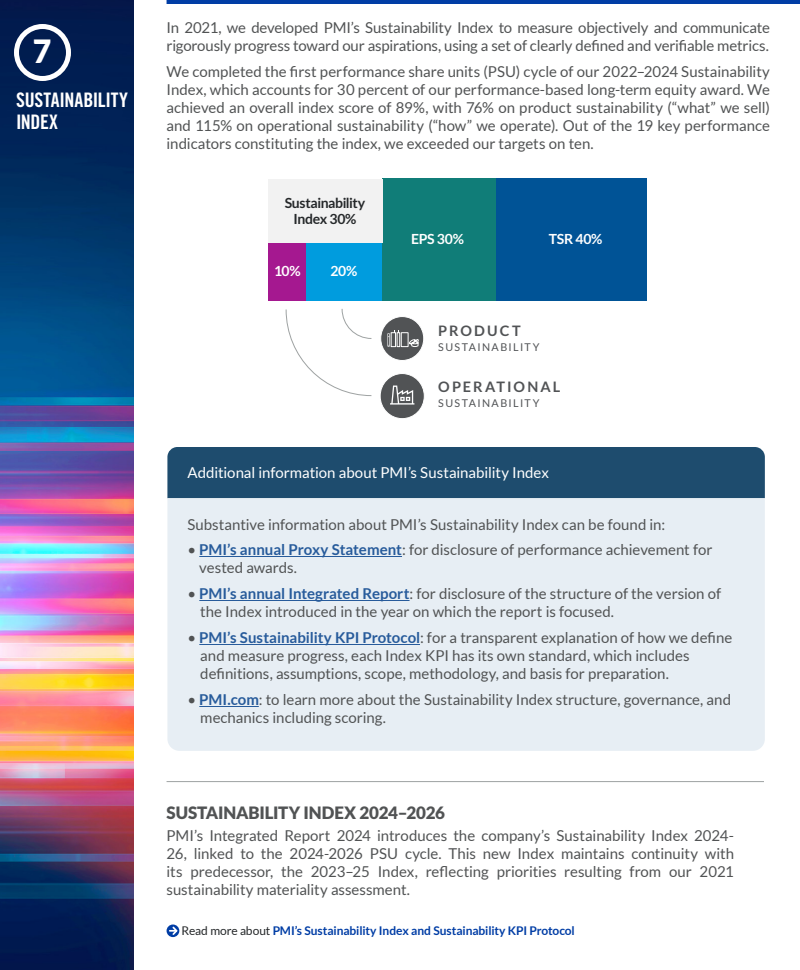
<style>
.page{position:relative;width:800px;height:970px;background:#fff}
.page>*{position:absolute;margin:0;border:0;box-sizing:border-box;transform-origin:0 0}
.t1{font:900 32px "Lato";color:#fff}
.t2{font:20px/22px "Trade Gothic LT Std Bd Cn 20";letter-spacing:-.01em;color:#fff}
.t3{font:900 17px "Lato";letter-spacing:-.005em;color:#515354}
.t4{font:15px/18px "Lato";letter-spacing:-.005em;color:#515354}
.t5{font:15px "Lato";letter-spacing:-.005em;color:#fff}
.t6{font:700 14.5px "Lato";letter-spacing:.145em;color:#515355}
.t7{font:700 14px/16px "Lato";letter-spacing:-.03em;color:#25282a;text-align:center}
.t8{font:700 14px "Lato";letter-spacing:-.025em;color:#fff}
.t9{font:700 12px "Lato";letter-spacing:-.01em;color:#003da5}
.t10{font:10.7px "Lato";letter-spacing:.125em;color:#515355}
.t11{font:9.3px "Lato";letter-spacing:.065em;color:#fff}
.s1{font-weight:700;color:#275b9b}
.s2{font-weight:400;color:#25282a}
</style>
<div class="page">
<img style="left:0;top:0;width:134px;height:970px">
<div style="left:14px;top:24px;width:57px;height:57px;border:5px solid #fff;border-radius:50%"></div>
<hr style="left:167px;top:0;width:633px;height:4px;background:#003da5">
<div style="left:167px;top:925px;width:12px;height:12px;background:#003da5;border-radius:50%"></div>
<svg style="left:170px;top:925px;width:9px;height:12px"></svg>
<div style="left:496px;top:179px;width:151px;height:122px;background:#005396"></div>
<div style="left:382px;top:179px;width:114px;height:122px;background:#107d78"></div>
<div style="left:268px;top:242px;width:39px;height:59px;background:#a51890"></div>
<div style="left:306px;top:242px;width:76px;height:59px;background:#009cde"></div>
<div style="left:268px;top:179px;width:114px;height:63px;background:#f2f2f2"></div>
<div style="left:380px;top:374px;width:44px;height:45px;background:#515355;border-radius:50%"></div>
<div style="left:380px;top:373px;width:45px;height:46px;border:1px solid #fff;border-radius:50%"></div>
<svg style="left:390px;top:386px;width:24px;height:19px"></svg>
<svg style="left:286px;top:309px;width:86px;height:87px"></svg>
<div style="left:381px;top:317px;width:43px;height:43px;background:#515355;border-radius:50%"></div>
<div style="left:380px;top:316px;width:44px;height:45px;border:1px solid #fff;border-radius:50%"></div>
<div style="left:401px;top:332px;width:7px;height:15px;border:1px solid #fff"></div>
<div style="left:397px;top:332px;width:3px;height:15px;border:1px solid #fff"></div>
<svg style="left:387px;top:330px;width:12px;height:17px"></svg>
<svg style="left:409px;top:339px;width:10px;height:8px"></svg>
<div style="left:167px;top:447px;width:598px;height:51px;background:#1e4c6e"></div>
<div style="left:167px;top:498px;width:598px;height:253px;background:#e7eef4"></div>
<hr style="left:199px;top:556px;width:203px;height:1px;background:#275b9b">
<hr style="left:199px;top:600px;width:211px;height:1px;background:#275b9b">
<hr style="left:199px;top:644px;width:221px;height:1px;background:#275b9b">
<hr style="left:199px;top:706px;width:60px;height:1px;background:#275b9b">
<hr style="left:167px;top:781px;width:597px;height:1px;background:#9ea2a2">
<h1 class="t1" style="left:33px;top:32px;width:20px">7</h1>
<h2 class="t2" style="left:16px;top:89px;width:114px">SUSTAINABILITY<br>INDEX</h2>
<p class="t4" style="left:167px;top:19px;width:605px">In 2021, we developed PMI’s Sustainability Index to measure objectively and communicate rigorously progress toward our aspirations, using a set of clearly defined and verifiable metrics.</p>
<p class="t4" style="left:167px;top:63px;width:605px;text-align:justify">We completed the first performance share units (PSU) cycle of our 2022–2024 Sustainability Index, which accounts for 30 percent of our performance-based long-term equity award. We achieved an overall index score of 89%, with 76% on product sustainability (“what” we sell) and 115% on operational sustainability (“how” we operate). Out of the 19 key performance indicators constituting the index, we exceeded our targets on ten.</p>
<p class="t7" style="left:285px;top:195px;width:82px">Sustainability<br>Index 30%</p>
<p class="t8" style="left:274px;top:263px;width:28px">10%</p>
<p class="t8" style="left:330px;top:263px;width:28px">20%</p>
<p class="t11" style="left:436px;top:227px;width:57px">DISCUSSED</p>
<p class="t8" style="left:411px;top:231px;width:54px">EPS 30%</p>
<p class="t8" style="left:549px;top:231px;width:55px">TSR 40%</p>
<p class="t6" style="left:438px;top:323px;width:84px">PRODUCT</p>
<p class="t10" style="left:438px;top:341px;width:103px">SUSTAINABILITY</p>
<p class="t6" style="left:438px;top:378px;width:123px">OPERATIONAL</p>
<p class="t10" style="left:438px;top:397px;width:103px">SUSTAINABILITY</p>
<p class="t5" style="left:187px;top:464px;width:363px">Additional information about PMI’s Sustainability Index</p>
<p class="t4" style="left:187px;top:515px;width:479px">Substantive information about PMI’s Sustainability Index can be found in:</p>
<p class="t4" style="left:199px;top:541px;width:515px;text-indent:-12px">• <span class="s1">PMI’s annual Proxy Statement</span>: for disclosure of performance achievement for vested awards.</p>
<p class="t4" style="left:200px;top:585px;width:522px;text-indent:-13px">• <span class="s1">PMI’s annual Integrated Report</span>: for disclosure of the structure of the version of the Index introduced in the year on which the report is focused.</p>
<p class="t4" style="left:200px;top:629px;width:534px;text-indent:-13px">• <span class="s1">PMI’s Sustainability KPI Protocol</span>: for a transparent explanation of how we define and measure progress, each Index KPI has its own standard, which includes definitions, assumptions, scope, methodology, and basis for preparation.</p>
<p class="t4" style="left:200px;top:691px;width:532px;text-indent:-13px">• <span class="s1">PMI.com</span>: to learn more about the Sustainability Index structure, governance, and mechanics including scoring.</p>
<p class="t3" style="left:167px;top:802px;width:280px">SUSTAINABILITY INDEX 2024–2026</p>
<p class="t4" style="left:167px;top:826px;width:569px;text-align:justify">PMI’s Integrated Report 2024 introduces the company’s Sustainability Index 2024- 26, linked to the 2024-2026 PSU cycle. This new Index maintains continuity with its predecessor, the 2023–25 Index, reflecting priorities resulting from our 2021 sustainability materiality assessment.</p>
<p class="t9" style="left:182px;top:924px;width:395px"><span class="s2">Read more about</span> PMI’s Sustainability Index and Sustainability KPI Protocol</p>
</div>
